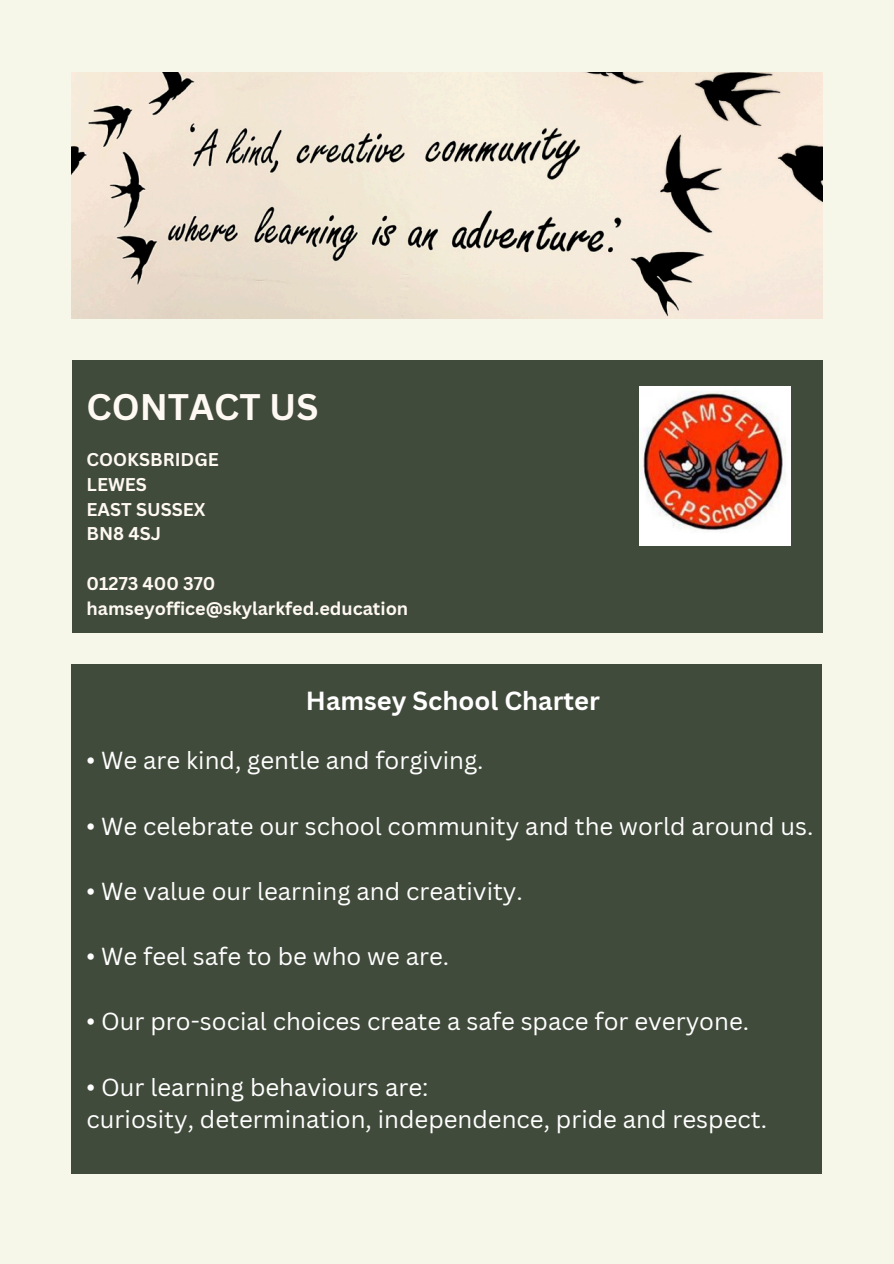
<style>
.page{position:relative;width:894px;height:1264px;background:#fff}
.page>*{position:absolute;margin:0;border:0;box-sizing:border-box;transform-origin:0 0}
.t1{font:700 36px "Canva Sans";color:#fff9f3}
.t2{font:700 25.5px "Canva Sans";color:#fff}
.t3{font:24px/32.7px "Canva Sans";color:#fff}
.t4{font:700 18px/24.8px "Canva Sans";color:#fff9f3}
</style>
<div class="page">
<div style="left:0;top:0;width:893px;height:1263px;background:#f6f6e9"></div>
<img style="left:72px;top:73px;width:750px;height:245px">
<div style="left:72px;top:360px;width:749px;height:272px;background:#414b3b"></div>
<img style="left:639px;top:386px;width:150px;height:160px">
<div style="left:72px;top:664px;width:749px;height:510px;background:#414b3b"></div>
<h1 class="t1" style="left:87px;top:381px;width:233px">CONTACT US</h1>
<p class="t4" style="left:87px;top:446px;width:134px">COOKSBRIDGE<br>LEWES<br>EAST SUSSEX<br>BN8 4SJ</p>
<p class="t4" style="left:87px;top:570px;width:323px">01273 400 370 hamseyoffice@skylarkfed.education</p>
<h2 class="t2" style="left:306px;top:682px;width:295px">Hamsey School Charter</h2>
<h3 class="t3" style="left:87px;top:743px;width:398px">• We are kind, gentle and forgiving.</h3>
<h3 class="t3" style="left:87px;top:809px;width:728px">• We celebrate our school community and the world around us.</h3>
<h3 class="t3" style="left:87px;top:874px;width:437px">• We value our learning and creativity.</h3>
<h3 class="t3" style="left:87px;top:939px;width:364px">• We feel safe to be who we are.</h3>
<h3 class="t3" style="left:87px;top:1004px;width:663px">• Our pro-social choices create a safe space for everyone.</h3>
<h3 class="t3" style="left:87px;top:1070px;width:681px">• Our learning behaviours are:<br>curiosity, determination, independence, pride and respect.</h3>
</div>
